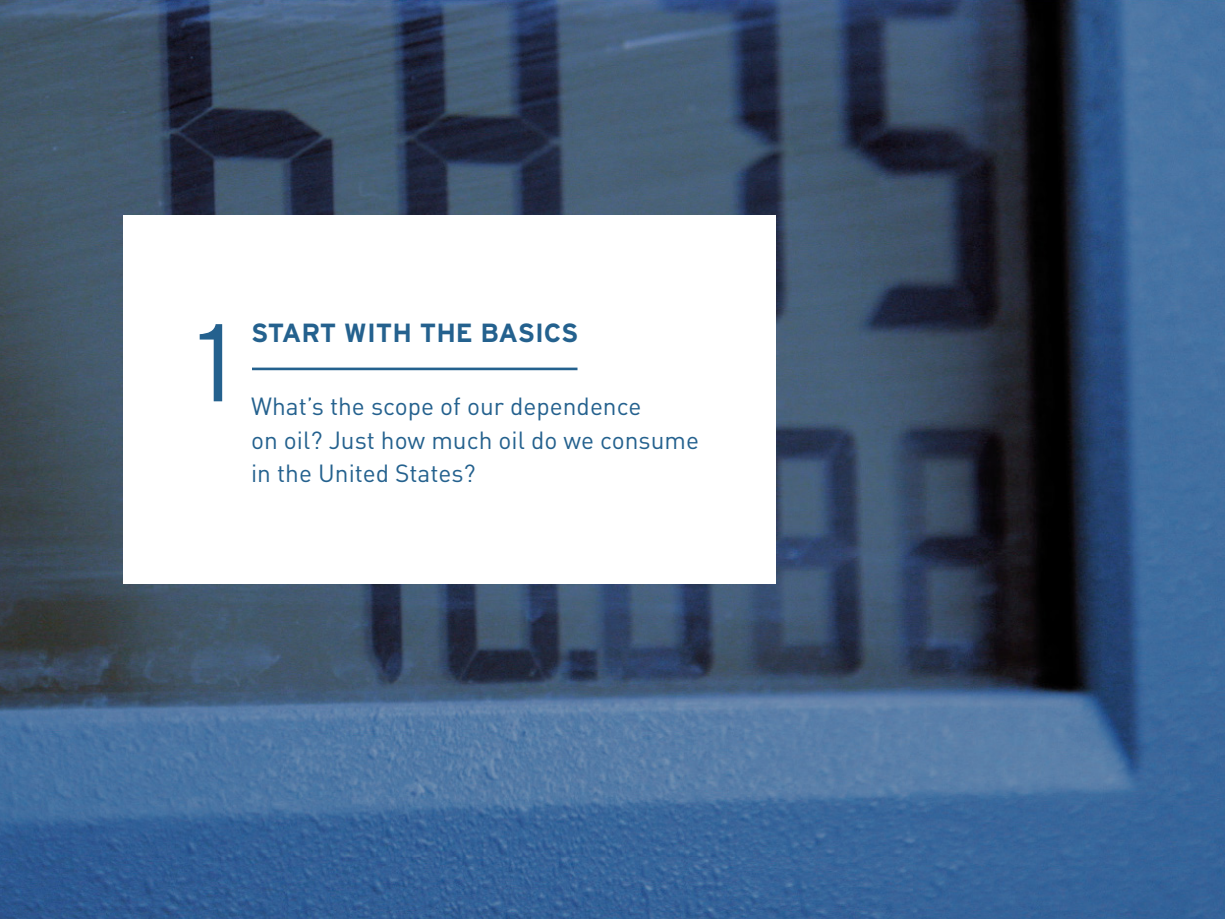
<style>
.page{position:relative;width:1225px;height:919px;background:#fff}
.page>*{position:absolute;margin:0;border:0;box-sizing:border-box;transform-origin:0 0}
.t1{font:300 110.25px "Interstate";color:#24618e}
.t2{font:700 26.25px "Interstate";color:#24618e}
.t3{font:24.5px/33.2px "DIN";color:#24618e}
</style>
<div class="page">
<img style="left:0;top:0;width:910px;height:857px">
<img style="left:910px;top:0;width:315px;height:919px">
<img style="left:0;top:857px;width:912px;height:62px">
<div style="left:123px;top:215px;width:653px;height:368px;background:#fff"></div>
<hr style="left:252px;top:368px;width:326px;height:2px;background:#24618e">
<h1 class="t1" style="left:198px;top:322px;width:36px">1</h1>
<p class="t2" style="left:251px;top:317px;width:329px">START WITH THE BASICS</p>
<p class="t3" style="left:251px;top:392px;width:449px">What’s the scope of our dependence<br>on oil? Just how much oil do we consume in the United States?</p>
</div>
